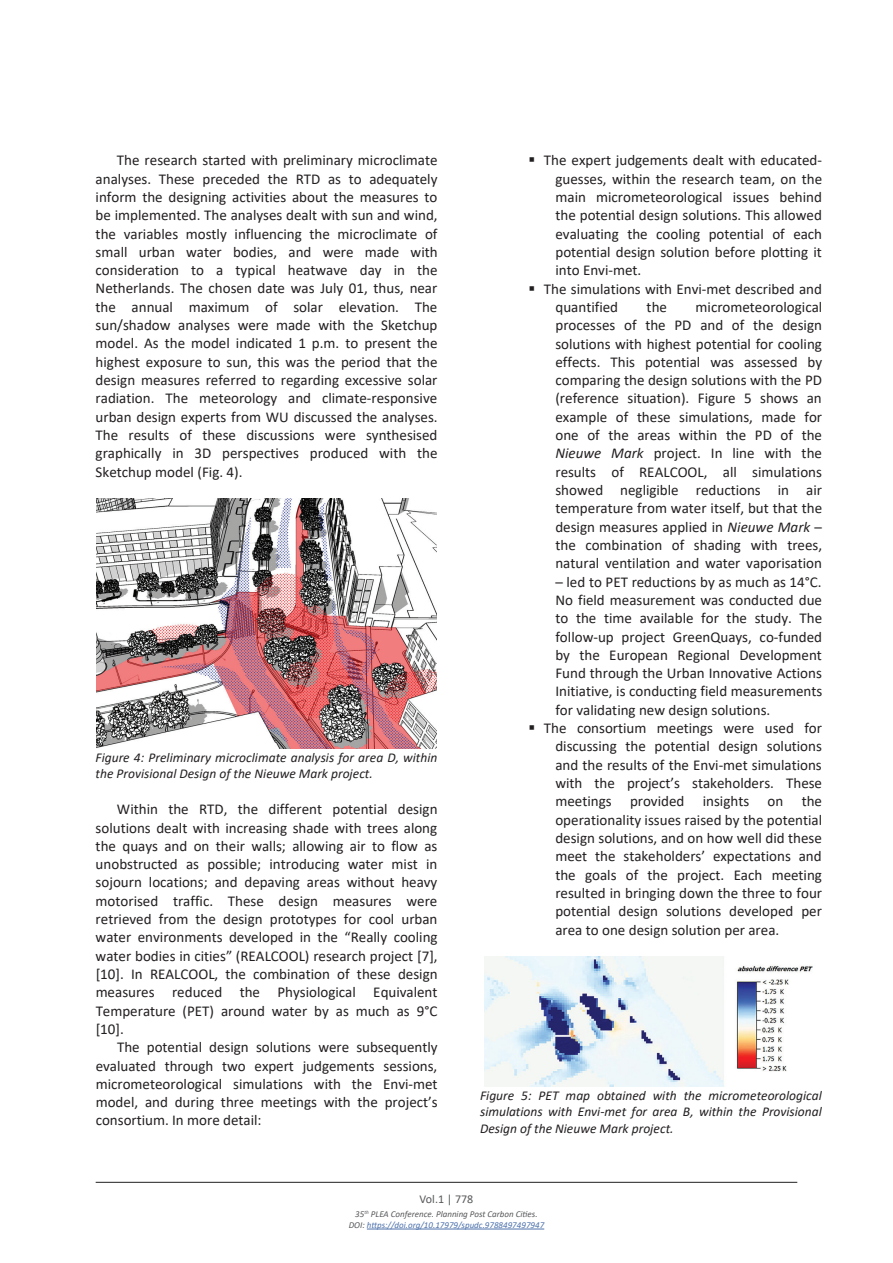
<style>
.page{position:relative;width:893px;height:1263px;background:#fff}
.page>*{position:absolute;margin:0;border:0;box-sizing:border-box;transform-origin:0 0}
.t1{font:15px/18.3px "Calibri";color:#231f20;text-align:justify}
.t2{font:italic 13.5px/16.5px "Calibri";color:#231f20}
.t3{font:12px "Calibri";color:#57585a}
.t4{font:italic 9px/10.8px "Calibri";color:#57585a;text-align:center}
.s1{font-style:italic}
.s2{color:#4d72ac}
</style>
<div class="page">
<hr style="left:96px;top:1182px;width:701px;height:1px;background:#231f20">
<hr style="left:367px;top:1229px;width:177px;height:1px;background:#4d72ac">
<img style="left:97px;top:499px;width:340px;height:250px">
<img style="left:484px;top:956px;width:329px;height:131px">
<p class="t1" style="left:96px;top:151px;width:344px;text-indent:21px">The research started with preliminary microclimate analyses. These preceded the RTD as to adequately inform the designing activities about the measures to be implemented. The analyses dealt with sun and wind, the variables mostly influencing the microclimate of small urban water bodies, and were made with consideration to a typical heatwave day in the Netherlands. The chosen date was July 01, thus, near the annual maximum of solar elevation. The sun/shadow analyses were made with the Sketchup model. As the model indicated 1 p.m. to present the highest exposure to sun, this was the period that the design measures referred to regarding excessive solar radiation. The meteorology and climate-responsive urban design experts from WU discussed the analyses.<br>The results of these discussions were synthesised graphically in 3D perspectives produced with the Sketchup model (Fig. 4).</p>
<p class="t2" style="left:96px;top:748px;width:343px">Figure 4: Preliminary microclimate analysis for area D, within the Provisional Design of the Nieuwe Mark project.</p>
<p class="t1" style="left:96px;top:800px;width:344px;text-indent:21px">Within the RTD, the different potential design solutions dealt with increasing shade with trees along the quays and on their walls; allowing air to flow as unobstructed as possible; introducing water mist in sojourn locations; and depaving areas without heavy motorised traffic. These design measures were retrieved from the design prototypes for cool urban water environments developed in the “Really cooling water bodies in cities” (REALCOOL) research project [7], [10]. In REALCOOL, the combination of these design measures reduced the Physiological Equivalent Temperature (PET) around water by as much as 9°C [10].</p>
<p class="t1" style="left:96px;top:1038px;width:344px;text-indent:21px">The potential design solutions were subsequently evaluated through two expert judgements sessions, micrometeorological simulations with the Envi-met model, and during three meetings with the project’s consortium. In more detail:</p>
<p class="t1" style="left:544px;top:151px;width:280px">The expert judgements dealt with educated-</p>
<p class="t1" style="left:555px;top:169px;width:268px">guesses, within the research team, on the</p>
<p class="t1" style="left:555px;top:188px;width:268px">main micrometeorological issues behind</p>
<p class="t1" style="left:555px;top:206px;width:268px">the potential design solutions. This allowed</p>
<p class="t1" style="left:555px;top:224px;width:268px">evaluating the cooling potential of each</p>
<p class="t1" style="left:555px;top:242px;width:268px">potential design solution before plotting it</p>
<p class="t1" style="left:555px;top:261px;width:87px">into Envi-met.</p>
<p class="t1" style="left:544px;top:279px;width:279px">The simulations with Envi-met described and</p>
<p class="t1" style="left:555px;top:297px;width:64px">quantified</p>
<p class="t1" style="left:647px;top:297px;width:22px">the</p>
<p class="t1" style="left:555px;top:297px;width:268px;text-indent:140px">micrometeorological processes of the PD and of the design solutions with highest potential for cooling effects. This potential was assessed by comparing the design solutions with the PD (reference situation). Figure 5 shows an example of these simulations, made for one of the areas within the PD of the <span class="s1">Nieuwe Mark</span> project. In line with the results of REALCOOL, all simulations showed negligible reductions in air temperature from water itself, but that the design measures applied in <span class="s1">Nieuwe Mark</span> – the combination of shading with trees, natural ventilation and water vaporisation</p>
<p class="t1" style="left:555px;top:572px;width:268px">– led to PET reductions by as much as 14°C.</p>
<p class="t1" style="left:555px;top:590px;width:268px">No field measurement was conducted due</p>
<p class="t1" style="left:555px;top:609px;width:268px">to the time available for the study. The</p>
<p class="t1" style="left:555px;top:627px;width:268px">follow-up project GreenQuays, co-funded</p>
<p class="t1" style="left:555px;top:645px;width:268px">by the European Regional Development</p>
<p class="t1" style="left:555px;top:664px;width:268px">Fund through the Urban Innovative Actions</p>
<p class="t1" style="left:555px;top:682px;width:268px">Initiative, is conducting field measurements</p>
<p class="t1" style="left:555px;top:700px;width:217px">for validating new design solutions.</p>
<p class="t1" style="left:544px;top:719px;width:280px">The consortium meetings were used for</p>
<p class="t1" style="left:555px;top:737px;width:268px">discussing the potential design solutions</p>
<p class="t1" style="left:555px;top:755px;width:268px">and the results of the Envi-met simulations</p>
<p class="t1" style="left:555px;top:774px;width:268px">with the project’s stakeholders. These</p>
<p class="t1" style="left:555px;top:792px;width:268px">meetings provided insights on the</p>
<p class="t1" style="left:555px;top:810px;width:268px">operationality issues raised by the potential</p>
<p class="t1" style="left:555px;top:828px;width:268px">design solutions, and on how well did these</p>
<p class="t1" style="left:555px;top:847px;width:268px">meet the stakeholders’ expectations and</p>
<p class="t1" style="left:555px;top:865px;width:268px">the goals of the project. Each meeting</p>
<p class="t1" style="left:555px;top:883px;width:268px">resulted in bringing down the three to four</p>
<p class="t1" style="left:555px;top:902px;width:268px">potential design solutions developed per</p>
<p class="t1" style="left:555px;top:920px;width:225px">area to one design solution per area.</p>
<p class="t2" style="left:480px;top:1086px;width:343px;text-align:justify">Figure 5: PET map obtained with the micrometeorological simulations with Envi-met for area B, within the Provisional Design of the Nieuwe Mark project.</p>
<p class="t3" style="left:420px;top:1191px;width:55px">Vol.1 | 778</p>
<p class="t4" style="left:349px;top:1208px;width:197px">35<sup>th</sup> PLEA Conference. Planning Post Carbon Cities.<br>DOI: <span class="s2">https://doi.org/10.17979/spudc.9788497497947</span></p>
</div>
